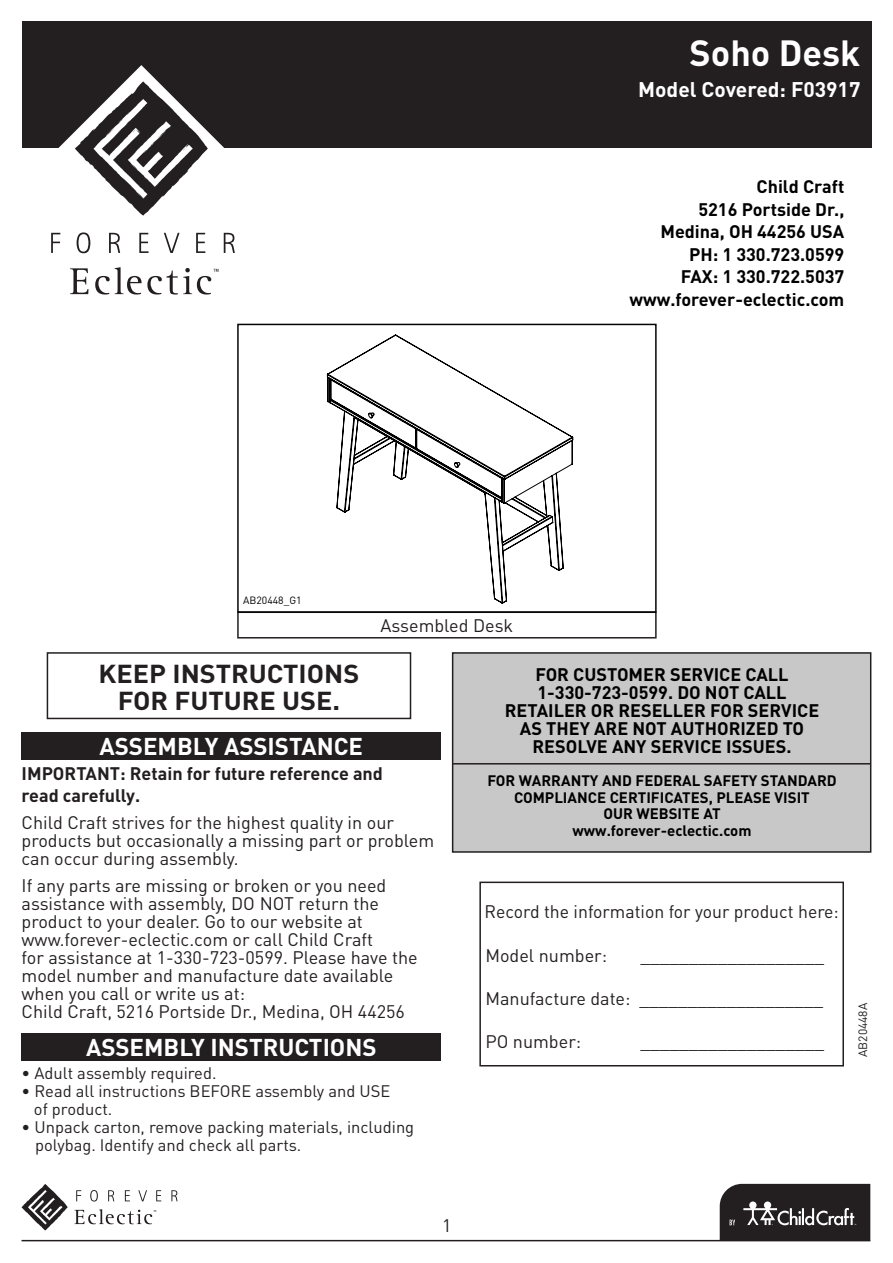
<style>
.page{position:relative;width:893px;height:1263px;background:#fff}
.page>*{position:absolute;margin:0;border:0;box-sizing:border-box;transform-origin:0 0}
.t1{font:700 36px "DIN Pro";color:#fff}
.t2{font:700 25.65px "DIN Pro";color:#231f20;scale:1.05 1}
.t3{font:700 24px "DIN Pro";color:#fff}
.t4{font:700 21px "DIN Pro";color:#fff}
.t5{font:18px/18px "DIN Pro";color:#231f20}
.t6{font:700 18px "DIN Pro";color:#000}
.t7{font:700 18px/21.6px "DIN Pro";color:#231f20}
.t8{font:16.5px/18px "DIN Pro";color:#231f20}
.t9{font:700 15px/16.5px "DIN Pro";color:#000;text-align:center}
.t10{font:12px "DIN Pro";color:#231f20}
.t11{font:10.5px "DIN Pro";color:#000}
.s1{font-size:27px}
</style>
<div class="page">
<div style="left:452px;top:652px;width:419px;height:201px;background:#c8c8c8;border:2px solid #221e1f"></div>
<hr style="left:453px;top:763px;width:418px;height:1px;background:#221e1f">
<div style="left:22px;top:22px;width:849px;height:126px;background:#231f20"></div>
<svg style="left:51px;top:65px;width:184px;height:229px"></svg>
<hr style="left:22px;top:1240px;width:848px;height:1px;background:#221e1f">
<svg style="left:720px;top:1184px;width:150px;height:56px"></svg>
<svg style="left:22px;top:1184px;width:156px;height:46px"></svg>
<div style="left:479px;top:881px;width:365px;height:185px;border:2px solid #231f20"></div>
<div style="left:47px;top:652px;width:364px;height:67px;border:2px solid #231f20"></div>
<div style="left:237px;top:611px;width:420px;height:27px;border:2px solid #231f20"></div>
<hr style="left:238px;top:1262px;width:417px;height:1px;background:#000">
<hr style="left:892px;top:324px;width:1px;height:288px;background:#000">
<svg style="left:326px;top:334px;width:248px;height:270px"></svg>
<div style="left:237px;top:324px;width:420px;height:289px;border:2px solid #040503"></div>
<div style="left:22px;top:732px;width:419px;height:27px;background:#231f20"></div>
<div style="left:22px;top:1033px;width:419px;height:27px;background:#231f20"></div>
<p class="t1" style="left:690px;top:29px;width:172px">Soho Desk</p>
<p class="t4" style="left:638px;top:75px;width:224px">Model Covered: F03917</p>
<p class="t6" style="left:757px;top:174px;width:89px">Child Craft</p>
<p class="t6" style="left:698px;top:197px;width:147px">5216 Portside Dr.,</p>
<p class="t6" style="left:660px;top:219px;width:185px">Medina, OH 44256 USA</p>
<p class="t6" style="left:689px;top:242px;width:157px">PH: 1 330.723.0599</p>
<p class="t6" style="left:681px;top:264px;width:165px">FAX: 1 330.722.5037</p>
<p class="t6" style="left:629px;top:287px;width:216px">www.forever-eclectic.com</p>
<p class="t11" style="left:243px;top:593px;width:60px">AB20448_G1</p>
<p class="t5" style="left:381px;top:616px;width:134px">Assembled Desk</p>
<p class="t2" style="left:99px;top:657px;width:250px">KEEP INSTRUCTIONS</p>
<p class="t2" style="left:118px;top:684px;width:213px">FOR FUTURE USE<span class="s1">.</span></p>
<p class="t3" style="left:100px;top:730px;width:265px">ASSEMBLY ASSISTANCE</p>
<p class="t7" style="left:22px;top:762px;width:363px">IMPORTANT: Retain for future reference and read carefully.</p>
<p class="t5" style="left:22px;top:812px;width:374px">Child Craft strives for the highest quality in our</p>
<p class="t5" style="left:22px;top:830px;width:414px">products but occasionally a missing part or problem</p>
<p class="t5" style="left:22px;top:848px;width:219px">can occur during assembly.</p>
<p class="t5" style="left:22px;top:875px;width:366px">If any parts are missing or broken or you need</p>
<p class="t5" style="left:22px;top:893px;width:359px">assistance with assembly, DO NOT return the</p>
<p class="t5" style="left:22px;top:911px;width:343px">product to your dealer. Go to our website at</p>
<p class="t5" style="left:22px;top:929px;width:353px">www.forever-eclectic.com or call Child Craft</p>
<p class="t5" style="left:22px;top:947px;width:398px">for assistance at 1-330-723-0599. Please have the model number and manufacture date available when you call or write us at:</p>
<p class="t5" style="left:22px;top:1001px;width:385px">Child Craft, 5216 Portside Dr., Medina, OH 44256</p>
<p class="t3" style="left:86px;top:1031px;width:292px">ASSEMBLY INSTRUCTIONS</p>
<p class="t8" style="left:22px;top:1063px;width:196px">• Adult assembly required.</p>
<p class="t8" style="left:34px;top:1081px;width:358px;text-indent:-12px">• Read all instructions BEFORE assembly and USE of product.</p>
<p class="t8" style="left:35px;top:1117px;width:381px;text-indent:-13px">• Unpack carton, remove packing materials, including polybag. Identify and check all parts.</p>
<p class="t6" style="left:535px;top:662px;width:255px">FOR CUSTOMER SERVICE CALL</p>
<p class="t6" style="left:537px;top:680px;width:251px">1-330-723-0599. DO NOT CALL</p>
<p class="t6" style="left:505px;top:698px;width:316px">RETAILER OR RESELLER FOR SERVICE</p>
<p class="t6" style="left:520px;top:716px;width:286px">AS THEY ARE NOT AUTHORIZED TO</p>
<p class="t6" style="left:532px;top:734px;width:261px">RESOLVE ANY SERVICE ISSUES.</p>
<p class="t9" style="left:487px;top:772px;width:351px">FOR WARRANTY AND FEDERAL SAFETY STANDARD</p>
<p class="t9" style="left:514px;top:788px;width:297px">COMPLIANCE CERTIFICATES, PLEASE VISIT<br>OUR WEBSITE AT</p>
<p class="t9" style="left:572px;top:821px;width:181px">www.forever-eclectic.com</p>
<p class="t5" style="left:485px;top:902px;width:356px">Record the information for your product here:</p>
<p class="t5" style="left:485px;top:945px;width:123px">Model number:</p>
<p class="t5" style="left:640px;top:945px;width:185px">___________________</p>
<p class="t5" style="left:485px;top:988px;width:339px">Manufacture date: ___________________</p>
<p class="t5" style="left:485px;top:1032px;width:97px">PO number:</p>
<p class="t5" style="left:640px;top:1032px;width:185px">___________________</p>
<p class="t10" style="left:855px;top:1057px;width:55px;rotate:-90deg">AB20448A</p>
<p class="t5" style="left:442px;top:1216px;width:11px">1</p>
</div>
